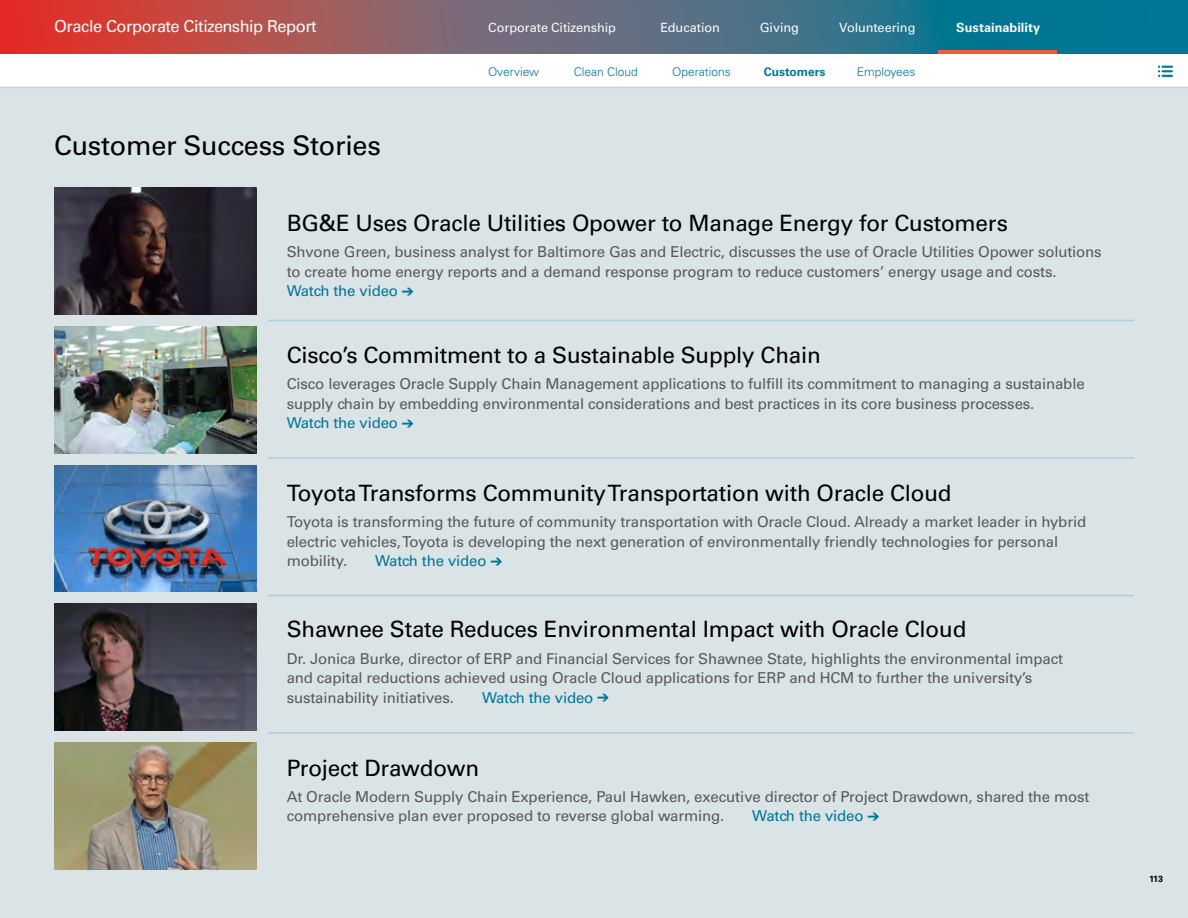
<style>
.page{position:relative;width:1188px;height:918px;background:#fff}
.page>*{position:absolute;margin:0;border:0;box-sizing:border-box;transform-origin:0 0}
.t1{font:27px "Univers LT Std";letter-spacing:-.01em;color:#000}
.t2{font:22.5px "Univers LT Std";letter-spacing:-.01em;color:#000}
.t3{font:16.5px "Univers LT Std";letter-spacing:-.025em;color:#fbfbfb}
.t4{font:15px/19.5px "Univers LT Std";letter-spacing:-.01em;color:#58595b}
.t5{font:15px "Univers LT Std";letter-spacing:-.01em;color:#007699}
.t6{font:12.75px "Univers LT Std";letter-spacing:-.005em;color:#fbfbfb}
.t7{font:700 12.75px "Univers LT Std";color:#fbfbfb}
.t8{font:300 12px "Univers LT Std";color:#007699}
.t9{font:700 12px "Univers LT Std";color:#007699}
.t10{font:700 9px "Univers LT Std";color:#000}
</style>
<div class="page">
<div style="left:0;top:88px;width:1188px;height:830px;background:#dae3e6"></div>
<hr style="left:268px;top:457px;width:866px;height:2px;background:#abcfde">
<hr style="left:268px;top:320px;width:866px;height:1px;background:#abcfde">
<hr style="left:268px;top:595px;width:866px;height:1px;background:#abcfde">
<hr style="left:268px;top:732px;width:866px;height:2px;background:#abcfde">
<img style="left:54px;top:188px;width:203px;height:126px">
<img style="left:54px;top:465px;width:203px;height:127px">
<img style="left:54px;top:327px;width:203px;height:126px">
<img style="left:54px;top:604px;width:203px;height:126px">
<img style="left:54px;top:742px;width:203px;height:127px">
<svg style="left:1158px;top:66px;width:15px;height:11px"></svg>
<hr style="left:0;top:87px;width:1188px;height:1px;background:#c5d5d9">
<svg style="left:0;top:0;width:1188px;height:54px;background:#686371"></svg>
<hr style="left:939px;top:51px;width:118px;height:3px;background:#f15b40">
<p class="t3" style="left:54px;top:16px;width:264px">Oracle Corporate Citizenship Report</p>
<p class="t6" style="left:488px;top:20px;width:129px">Corporate Citizenship</p>
<p class="t6" style="left:660px;top:20px;width:61px">Education</p>
<p class="t6" style="left:760px;top:20px;width:41px">Giving</p>
<p class="t6" style="left:839px;top:20px;width:78px">Volunteering</p>
<p class="t7" style="left:956px;top:20px;width:85px">Sustainability</p>
<h1 class="t1" style="left:54px;top:129px;width:328px">Customer Success Stories</h1>
<p class="t8" style="left:488px;top:64px;width:53px">Overview</p>
<p class="t8" style="left:574px;top:64px;width:66px">Clean Cloud</p>
<p class="t8" style="left:672px;top:64px;width:60px">Operations</p>
<p class="t9" style="left:764px;top:64px;width:63px">Customers</p>
<p class="t8" style="left:857px;top:64px;width:60px">Employees</p>
<h2 class="t2" style="left:287px;top:210px;width:723px">BG&amp;E Uses Oracle Utilities Opower to Manage Energy for Customers</h2>
<p class="t4" style="left:287px;top:242px;width:817px">Shvone Green, business analyst for Baltimore Gas and Electric, discusses the use of Oracle Utilities Opower solutions to create home energy reports and a demand response program to reduce customers’ energy usage and costs.</p>
<p class="t5" style="left:287px;top:282px;width:113px">Watch the video</p>
<h2 class="t2" style="left:287px;top:342px;width:536px">Cisco’s Commitment to a Sustainable Supply Chain</h2>
<p class="t4" style="left:287px;top:374px;width:799px">Cisco leverages Oracle Supply Chain Management applications to fulfll its commitment to managing a sustainable supply chain by embedding environmental considerations and best practices in its core business processes.</p>
<p class="t5" style="left:287px;top:414px;width:113px">Watch the video</p>
<h2 class="t2" style="left:287px;top:480px;width:666px">Toyota Transforms Community Transportation with Oracle Cloud</h2>
<p class="t4" style="left:287px;top:512px;width:801px">Toyota is transforming the future of community transportation with Oracle Cloud. Already a market leader in hybrid electric vehicles, Toyota is developing the next generation of environmentally friendly technologies for personal mobility.</p>
<p class="t5" style="left:375px;top:552px;width:113px">Watch the video</p>
<h2 class="t2" style="left:287px;top:616px;width:681px">Shawnee State Reduces Environmental Impact with Oracle Cloud</h2>
<p class="t4" style="left:287px;top:649px;width:778px">Dr. Jonica Burke, director of ERP and Financial Services for Shawnee State, highlights the environmental impact and capital reductions achieved using Oracle Cloud applications for ERP and HCM to further the university’s sustainability initiatives.</p>
<p class="t5" style="left:482px;top:688px;width:113px">Watch the video</p>
<h2 class="t2" style="left:287px;top:754px;width:194px">Project Drawdown</h2>
<p class="t4" style="left:287px;top:787px;width:804px">At Oracle Modern Supply Chain Experience, Paul Hawken, executive director of Project Drawdown, shared the most comprehensive plan ever proposed to reverse global warming.</p>
<p class="t5" style="left:752px;top:807px;width:113px">Watch the video</p>
<p class="t10" style="left:1149px;top:874px;width:16px">113</p>
</div>
